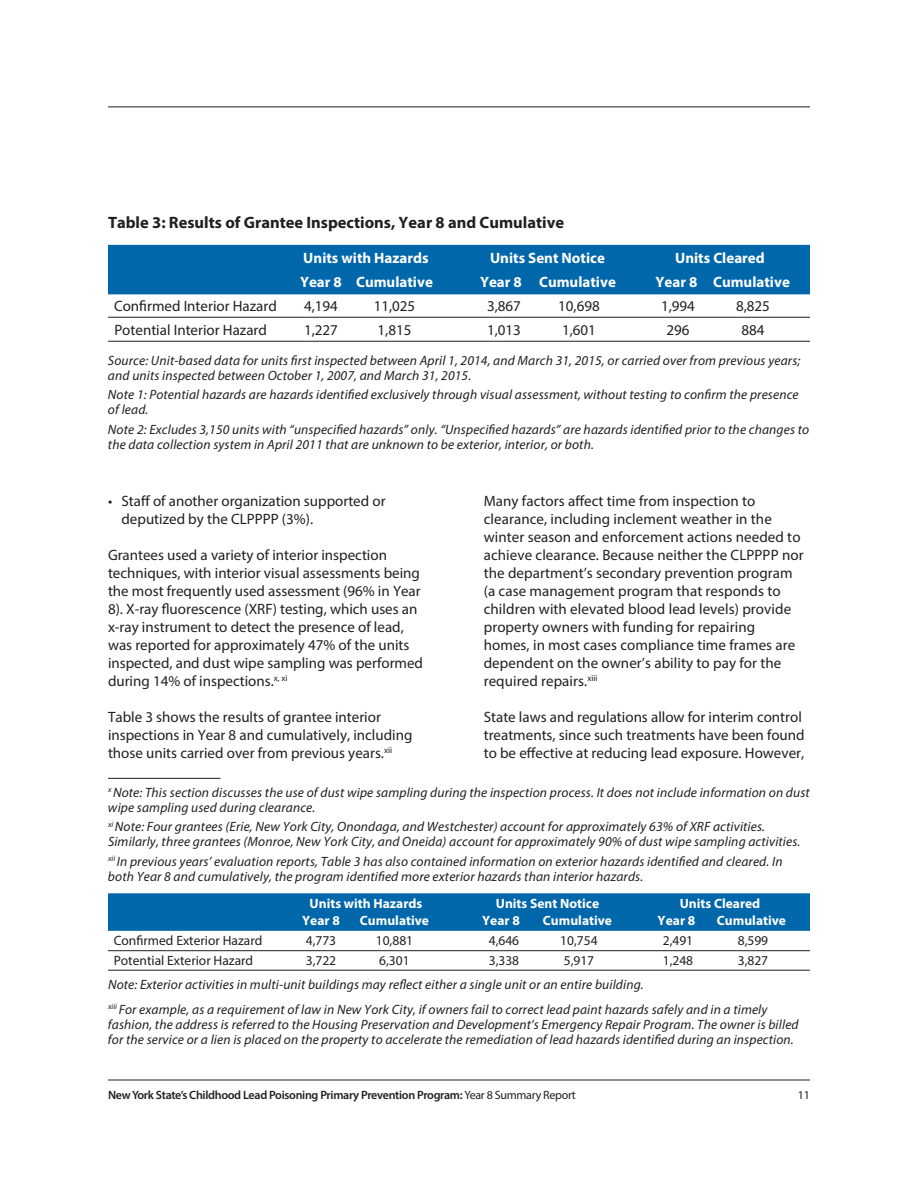
<style>
.page{position:relative;width:918px;height:1188px;background:#fff}
.page>*{position:absolute;margin:0;border:0;box-sizing:border-box;transform-origin:0 0}
.t1{font:700 16.5px "Myriad Pro";color:#231f20}
.t2{font:15px/18px "Myriad Pro";color:#231f20}
.t3{font:700 15px "Myriad Pro";color:#fff}
.t4{font:italic 13.5px/15px "Myriad Pro";letter-spacing:.01em;color:#231f20}
.t5{font:13.5px "Myriad Pro";color:#231f20}
.t6{font:700 13.5px "Myriad Pro";color:#fff}
.t7{font:600 12px "Myriad Pro";letter-spacing:-.025em;color:#231f20}
.t8{font:12px "Myriad Pro";color:#231f20}
.s1{font-weight:400}
</style>
<div class="page">
<hr style="left:108px;top:106px;width:702px;height:1px;background:#231f20">
<hr style="left:108px;top:1080px;width:702px;height:1px;background:#231f20">
<hr style="left:108px;top:778px;width:112px;height:1px;background:#231f20">
<div style="left:108px;top:245px;width:702px;height:25px;background:#0067aa"></div>
<div style="left:108px;top:269px;width:702px;height:25px;background:#0067aa"></div>
<hr style="left:108px;top:317px;width:702px;height:1px;background:#231f20">
<hr style="left:108px;top:341px;width:702px;height:1px;background:#231f20">
<div style="left:108px;top:893px;width:702px;height:21px;background:#0067aa"></div>
<div style="left:108px;top:910px;width:702px;height:21px;background:#0067aa"></div>
<hr style="left:108px;top:950px;width:702px;height:1px;background:#231f20">
<hr style="left:108px;top:970px;width:702px;height:1px;background:#231f20">
<p class="t1" style="left:108px;top:212px;width:458px">Table 3: Results of Grantee Inspections, Year 8 and Cumulative</p>
<p class="t3" style="left:303px;top:248px;width:127px">Units with Hazards</p>
<p class="t3" style="left:490px;top:248px;width:116px">Units Sent Notice</p>
<p class="t3" style="left:675px;top:248px;width:91px">Units Cleared</p>
<p class="t3" style="left:300px;top:272px;width:134px">Year 8 Cumulative</p>
<p class="t3" style="left:480px;top:272px;width:137px">Year 8 Cumulative</p>
<p class="t3" style="left:656px;top:272px;width:136px">Year 8 Cumulative</p>
<p class="t2" style="left:114px;top:297px;width:164px">Confirmed Interior Hazard</p>
<p class="t2" style="left:304px;top:297px;width:35px">4,194</p>
<p class="t2" style="left:374px;top:297px;width:43px">11,025</p>
<p class="t2" style="left:487px;top:297px;width:35px">3,867</p>
<p class="t2" style="left:558px;top:297px;width:43px">10,698</p>
<p class="t2" style="left:661px;top:297px;width:35px">1,994</p>
<p class="t2" style="left:736px;top:297px;width:35px">8,825</p>
<p class="t2" style="left:114px;top:321px;width:154px">Potential Interior Hazard</p>
<p class="t2" style="left:304px;top:321px;width:35px">1,227</p>
<p class="t2" style="left:378px;top:321px;width:35px">1,815</p>
<p class="t2" style="left:487px;top:321px;width:35px">1,013</p>
<p class="t2" style="left:562px;top:321px;width:35px">1,601</p>
<p class="t2" style="left:666px;top:321px;width:25px">296</p>
<p class="t2" style="left:741px;top:321px;width:25px">884</p>
<p class="t4" style="left:108px;top:352px;width:694px">Source: Unit-based data for units first inspected between April 1, 2014, and March 31, 2015, or carried over from previous years; and units inspected between October 1, 2007, and March 31, 2015.</p>
<p class="t4" style="left:108px;top:387px;width:692px">Note 1: Potential hazards are hazards identified exclusively through visual assessment, without testing to confirm the presence of lead.</p>
<p class="t4" style="left:108px;top:421px;width:703px">Note 2: Excludes 3,150 units with “unspecified hazards” only. “Unspecified hazards” are hazards identified prior to the changes to the data collection system in April 2011 that are unknown to be exterior, interior, or both.</p>
<p class="t2" style="left:484px;top:492px;width:321px">Many factors affect time from inspection to clearance, including inclement weather in the winter season and enforcement actions needed to achieve clearance. Because neither the CLPPPP nor the department’s secondary prevention program (a case management program that responds to children with elevated blood lead levels) provide property owners with funding for repairing homes, in most cases compliance time frames are dependent on the owner’s ability to pay for the required repairs.<sup>xiii</sup></p>
<p class="t2" style="left:484px;top:708px;width:322px">State laws and regulations allow for interim control treatments, since such treatments have been found to be effective at reducing lead exposure. However,</p>
<p class="t4" style="left:108px;top:784px;width:703px"><sup>x</sup> Note: This section discusses the use of dust wipe sampling during the inspection process. It does not include information on dust wipe sampling used during clearance.</p>
<p class="t4" style="left:108px;top:819px;width:694px"><sup>xi</sup> Note: Four grantees (Erie, New York City, Onondaga, and Westchester) account for approximately 63% of XRF activities.<br>Similarly, three grantees (Monroe, New York City, and Oneida) account for approximately 90% of dust wipe sampling activities.</p>
<p class="t4" style="left:108px;top:853px;width:676px"><sup>xii</sup> In previous years’ evaluation reports, Table 3 has also contained information on exterior hazards identified and cleared. In both Year 8 and cumulatively, the program identified more exterior hazards than interior hazards.</p>
<p class="t2" style="left:122px;top:492px;width:266px;text-indent:-14px">• Staff of another organization supported or deputized by the CLPPPP (3%).</p>
<p class="t2" style="left:108px;top:546px;width:317px">Grantees used a variety of interior inspection techniques, with interior visual assessments being the most frequently used assessment (96% in Year 8). X-ray fluorescence (XRF) testing, which uses an x-ray instrument to detect the presence of lead, was reported for approximately 47% of the units inspected, and dust wipe sampling was performed during 14% of inspections.<sup>x,</sup> <sup>xi</sup></p>
<p class="t2" style="left:108px;top:708px;width:306px">Table 3 shows the results of grantee interior inspections in Year 8 and cumulatively, including those units carried over from previous years.<sup>xii</sup></p>
<p class="t6" style="left:310px;top:895px;width:114px">Units with Hazards</p>
<p class="t6" style="left:496px;top:895px;width:105px">Units Sent Notice</p>
<p class="t6" style="left:680px;top:895px;width:82px">Units Cleared</p>
<p class="t6" style="left:302px;top:911px;width:39px">Year 8</p>
<p class="t6" style="left:360px;top:911px;width:71px">Cumulative</p>
<p class="t6" style="left:482px;top:911px;width:39px">Year 8</p>
<p class="t6" style="left:543px;top:911px;width:71px">Cumulative</p>
<p class="t6" style="left:658px;top:911px;width:39px">Year 8</p>
<p class="t6" style="left:717px;top:911px;width:71px">Cumulative</p>
<p class="t5" style="left:114px;top:932px;width:150px">Confirmed Exterior Hazard</p>
<p class="t5" style="left:306px;top:932px;width:32px">4,773</p>
<p class="t5" style="left:376px;top:932px;width:39px">10,881</p>
<p class="t5" style="left:489px;top:932px;width:32px">4,646</p>
<p class="t5" style="left:560px;top:932px;width:39px">10,754</p>
<p class="t5" style="left:663px;top:932px;width:32px">2,491</p>
<p class="t5" style="left:738px;top:932px;width:32px">8,599</p>
<p class="t5" style="left:114px;top:952px;width:141px">Potential Exterior Hazard</p>
<p class="t5" style="left:306px;top:952px;width:32px">3,722</p>
<p class="t5" style="left:379px;top:952px;width:32px">6,301</p>
<p class="t5" style="left:489px;top:952px;width:32px">3,338</p>
<p class="t5" style="left:564px;top:952px;width:32px">5,917</p>
<p class="t5" style="left:663px;top:952px;width:32px">1,248</p>
<p class="t5" style="left:738px;top:952px;width:32px">3,827</p>
<p class="t4" style="left:108px;top:972px;width:661px;line-height:24.3px">Note: Exterior activities in multi-unit buildings may reflect either a single unit or an entire building.<br><sup>xiii</sup> For example, as a requirement of law in New York City, if owners fail to correct lead paint hazards safely and in a timely</p>
<p class="t4" style="left:108px;top:1016px;width:692px">fashion, the address is referred to the Housing Preservation and Development’s Emergency Repair Program. The owner is billed for the service or a lien is placed on the property to accelerate the remediation of lead hazards identified during an inspection.</p>
<p class="t7" style="left:108px;top:1087px;width:469px">New York State’s Childhood Lead Poisoning Primary Prevention Program: <span class="s1">Year 8 Summary Report</span></p>
<p class="t8" style="left:798px;top:1088px;width:14px">11</p>
</div>
